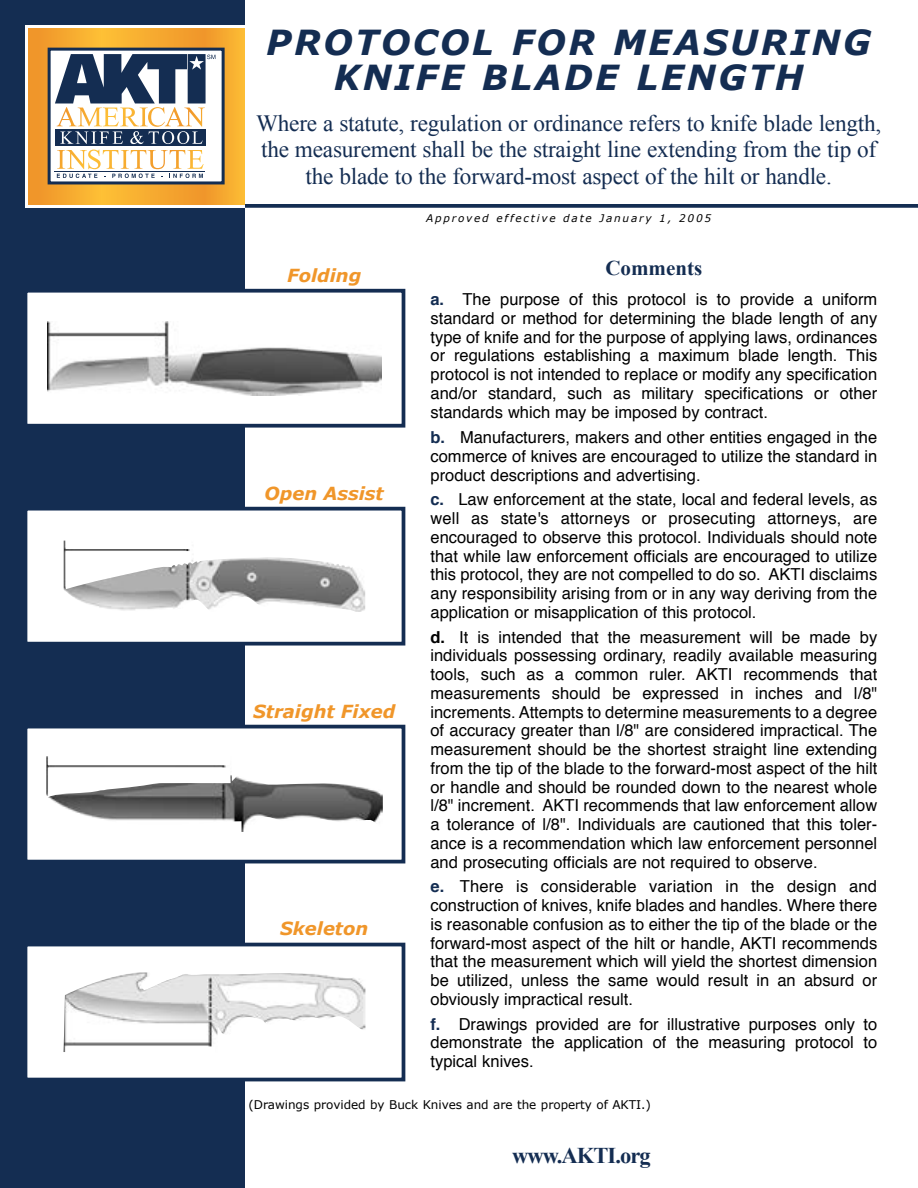
<style>
.page{position:relative;width:918px;height:1188px;background:#fff}
.page>*{position:absolute;margin:0;border:0;box-sizing:border-box;transform-origin:0 0}
.t1{font:italic 700 34.5px/34.5px "Verdana";letter-spacing:.07em;color:#142d52;text-align:center}
.t2{font:23.25px/26.2px "Times New Roman";letter-spacing:-.01em;color:#142d52;text-align:center}
.t3{font:700 22.5px "Times New Roman";letter-spacing:-.04em;color:#142d52}
.t4{font:700 21px "Times New Roman";color:#142d52}
.t5{font:italic 700 18px "Verdana";color:#f0962a}
.t6{font:16.5px/18.8px "Helvetica";color:#000;text-align:justify}
.t7{font:12px "Verdana";letter-spacing:-.005em;color:#000}
.t8{font:italic 10.5px "Verdana";letter-spacing:.17em;color:#000}
.s1{font-weight:700;color:#142d52}
.s2{font-weight:700}
</style>
<div class="page">
<svg style="left:245px;top:204px;width:673px;height:4px;background:#22395c"></svg>
<div style="left:0;top:0;width:245px;height:1188px;background:#142d52"></div>
<svg style="left:26px;top:26px;width:219px;height:182px;background:#fbe4c1"></svg>
<svg style="left:29px;top:29px;width:216px;height:175px;background:#f0a42f"></svg>
<div style="left:48px;top:48px;width:177px;height:136px;background:#fff;border:3px solid #142d52"></div>
<div style="left:55px;top:129px;width:150px;height:17px;background:#142d52"></div>
<svg style="left:57px;top:150px;width:147px;height:28px"></svg>
<hr style="left:55px;top:171px;width:150px;height:1px;background:#142d52">
<svg style="left:55px;top:54px;width:160px;height:90px"></svg>
<div style="left:26px;top:291px;width:378px;height:135px;background:#fff"></div>
<img style="left:47px;top:321px;width:335px;height:74px">
<div style="left:24px;top:289px;width:381px;height:139px;border:4px solid #142d52"></div>
<div style="left:26px;top:509px;width:378px;height:135px;background:#fff"></div>
<img style="left:64px;top:541px;width:301px;height:71px">
<div style="left:24px;top:507px;width:381px;height:139px;border:4px solid #142d52"></div>
<div style="left:26px;top:727px;width:378px;height:135px;background:#fff"></div>
<img style="left:46px;top:756px;width:337px;height:76px">
<div style="left:24px;top:725px;width:381px;height:138px;border:4px solid #142d52"></div>
<div style="left:26px;top:945px;width:378px;height:135px;background:#fff"></div>
<img style="left:64px;top:972px;width:301px;height:80px">
<div style="left:24px;top:943px;width:381px;height:138px;border:4px solid #142d52"></div>
<h1 class="t1" style="left:266px;top:26px;width:606px">PROTOCOL FOR MEASURING<br>KNIFE BLADE LENGTH</h1>
<h2 class="t2" style="left:256px;top:110px;width:627px">Where a statute, regulation or ordinance refers to knife blade length, the measurement shall be the straight line extending from the tip of the blade to the forward-most aspect of the hilt or handle.</h2>
<p class="t8" style="left:426px;top:211px;width:286px">Approved effective date January 1, 2005</p>
<p class="t4" style="left:605px;top:254px;width:98px">Comments</p>
<p class="t6" style="left:430px;top:290px;width:448px"><span class="s1">a.</span> The purpose of this protocol is to provide a uniform standard or method for determining the blade length of any type of knife and for the purpose of applying laws, ordinances or regulations establishing a maximum blade length. This protocol is not intended to replace or modify any specification and/or standard, such as military specifications or other standards which may be imposed by contract.</p>
<p class="t6" style="left:431px;top:429px;width:448px"><span class="s1">b.</span> Manufacturers, makers and other entities engaged in the commerce of knives are encouraged to utilize the standard in product descriptions and advertising.</p>
<p class="t6" style="left:431px;top:491px;width:448px"><span class="s1">c.</span> Law enforcement at the state, local and federal levels, as well as state's attorneys or prosecuting attorneys, are encouraged to observe this protocol. Individuals should note that while law enforcement officials are encouraged to utilize this protocol, they are not compelled to do so. AKTI disclaims any responsibility arising from or in any way deriving from the application or misapplication of this protocol.</p>
<p class="t6" style="left:430px;top:628px;width:448px"><span class="s2">d.</span> It is intended that the measurement will be made by individuals possessing ordinary, readily available measuring tools, such as a common ruler. AKTI recommends that measurements should be expressed in inches and l/8" increments. Attempts to determine measurements to a degree of accuracy greater than l/8" are considered impractical. The measurement should be the shortest straight line extending from the tip of the blade to the forward-most aspect of the hilt or handle and should be rounded down to the nearest whole l/8" increment. AKTI recommends that law enforcement allow a tolerance of l/8". Individuals are cautioned that this toler&shy;ance is a recommendation which law enforcement personnel and prosecuting officials are not required to observe.</p>
<p class="t6" style="left:430px;top:878px;width:448px"><span class="s1">e.</span> There is considerable variation in the design and construction of knives, knife blades and handles. Where there is reasonable confusion as to either the tip of the blade or the forward-most aspect of the hilt or handle, AKTI recommends that the measurement which will yield the shortest dimension be utilized, unless the same would result in an absurd or obviously impractical result.</p>
<p class="t6" style="left:430px;top:1015px;width:448px"><span class="s1">f.</span> Drawings provided are for illustrative purposes only to demonstrate the application of the measuring protocol to typical knives.</p>
<p class="t7" style="left:249px;top:1097px;width:404px">(Drawings provided by Buck Knives and are the property of AKTI.)</p>
<h3 class="t3" style="left:512px;top:1140px;width:140px">www.AKTI.org</h3>
<p class="t5" style="left:287px;top:263px;width:76px">Folding</p>
<p class="t5" style="left:265px;top:481px;width:121px">Open Assist</p>
<p class="t5" style="left:253px;top:699px;width:144px">Straight Fixed</p>
<p class="t5" style="left:280px;top:917px;width:90px">Skeleton</p>
</div>
